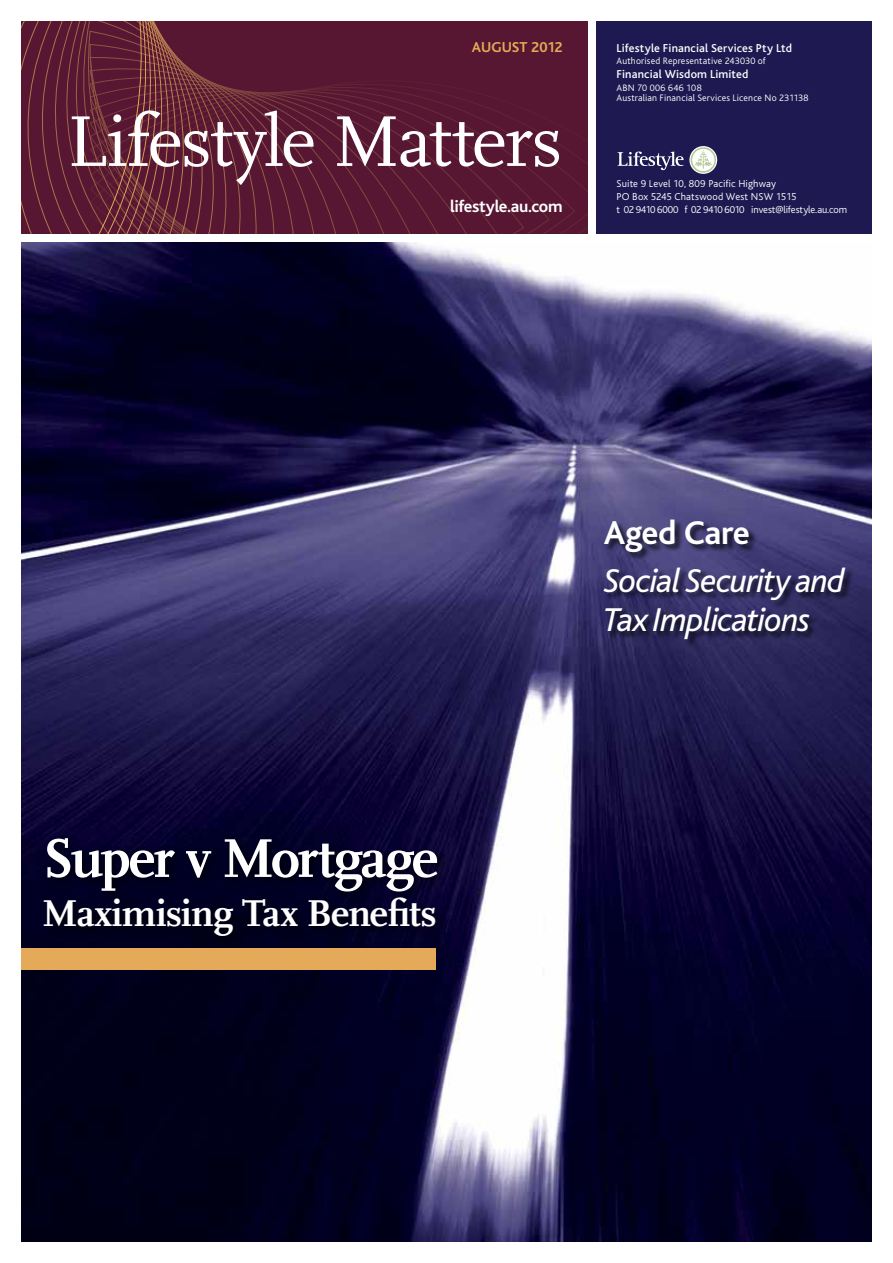
<style>
.page{position:relative;width:893px;height:1263px;background:#fff}
.page>*{position:absolute;margin:0;border:0;box-sizing:border-box;transform-origin:0 0}
.t1{font:75px "FF Scala";letter-spacing:-.025em;color:#fff}
.t2{font:700 57px "FF Scala";letter-spacing:-.035em;color:#fff}
.t3{font:700 39px "FF Scala";letter-spacing:-.015em;color:#fff}
.t4{font:italic 34.5px/39px "Bliss";letter-spacing:-.03em;color:#fff}
.t5{font:700 34.5px "Bliss";letter-spacing:-.015em;color:#fff}
.t6{font:700 17.4px "Bliss";letter-spacing:-.02em;color:#fff}
.t7{font:15px "Bliss";letter-spacing:.005em;color:#fff}
.t8{font:700 15px "Bliss";color:#e4aa5a}
.t9{font:500 12px "Bliss";letter-spacing:.01em;color:#fff}
.t10{font:300 10.5px/12.9px "Bliss";color:#fff}
.t11{font:300 9.75px/10.5px "Bliss";letter-spacing:.02em;color:#fff}
</style>
<div class="page">
<img style="left:21px;top:242px;width:851px;height:1000px">
<div style="left:596px;top:21px;width:276px;height:213px;background:#1e1951"></div>
<svg style="left:617px;top:152px;width:67px;height:18px"></svg>
<svg style="left:689px;top:146px;width:28px;height:28px"></svg>
<svg style="left:691px;top:147px;width:25px;height:26px"></svg>
<div style="left:575px;top:21px;width:12px;height:213px;background:#571631"></div>
<div style="left:550px;top:21px;width:25px;height:213px;background:#571631"></div>
<div style="left:524px;top:21px;width:26px;height:213px;background:#571631"></div>
<div style="left:499px;top:21px;width:25px;height:213px;background:#571631"></div>
<div style="left:473px;top:21px;width:26px;height:213px;background:#571631"></div>
<div style="left:447px;top:21px;width:26px;height:213px;background:#571631"></div>
<div style="left:422px;top:21px;width:25px;height:213px;background:#571631"></div>
<div style="left:320px;top:21px;width:102px;height:213px;background:#571631"></div>
<svg style="left:320px;top:25px;width:76px;height:209px;background:#581731"></svg>
<svg style="left:320px;top:34px;width:51px;height:200px;background:#581831"></svg>
<svg style="left:320px;top:43px;width:25px;height:191px;background:#591931"></svg>
<svg style="left:21px;top:21px;width:266px;height:213px;background:#612134"></svg>
<div style="left:41px;top:834px;width:408px;height:114px;background:#000;opacity:.75"></div>
<div style="left:604px;top:568px;width:250px;height:80px;background:#000;opacity:.75"></div>
<div style="left:604px;top:519px;width:153px;height:42px;background:#000;opacity:.75"></div>
<div style="left:21px;top:948px;width:415px;height:21px;background:#e4aa5a"></div>
<h3 class="t8" style="left:472px;top:40px;width:92px">AUGUST 2012</h3>
<h1 class="t1" style="left:67px;top:101px;width:497px">Lifestyle Matters</h1>
<h3 class="t6" style="left:450px;top:197px;width:114px">lifestyle.au.com</h3>
<p class="t9" style="left:617px;top:41px;width:177px">Lifestyle Financial Services Pty Ltd</p>
<p class="t11" style="left:617px;top:83px;width:194px">ABN 70 006 646 108<br>Australian Financial Services Licence No 231138</p>
<p class="t11" style="left:617px;top:56px;width:151px">Authorised Representative 243030 of</p>
<p class="t9" style="left:617px;top:68px;width:133px">Financial Wisdom Limited</p>
<p class="t10" style="left:617px;top:177px;width:232px">Suite 9 Level 10, 809 Pacific Highway<br>PO Box 5245 Chatswood West NSW 1515<br>t 02 9410 6000 f 02 9410 6010 invest@lifestyle.au.com</p>
<h3 class="t7" style="left:629px;top:191px;width:134px">www.lifestyle.au.com</h3>
<h2 class="t2" style="left:43px;top:826px;width:397px">Super v Mortgage</h2>
<h3 class="t3" style="left:43px;top:892px;width:396px">Maximising Tax Benefits</h3>
<h3 class="t5" style="left:604px;top:515px;width:148px">Aged Care</h3>
<h3 class="t4" style="left:604px;top:562px;width:243px">Social Security and<br>Tax Implications</h3>
</div>
